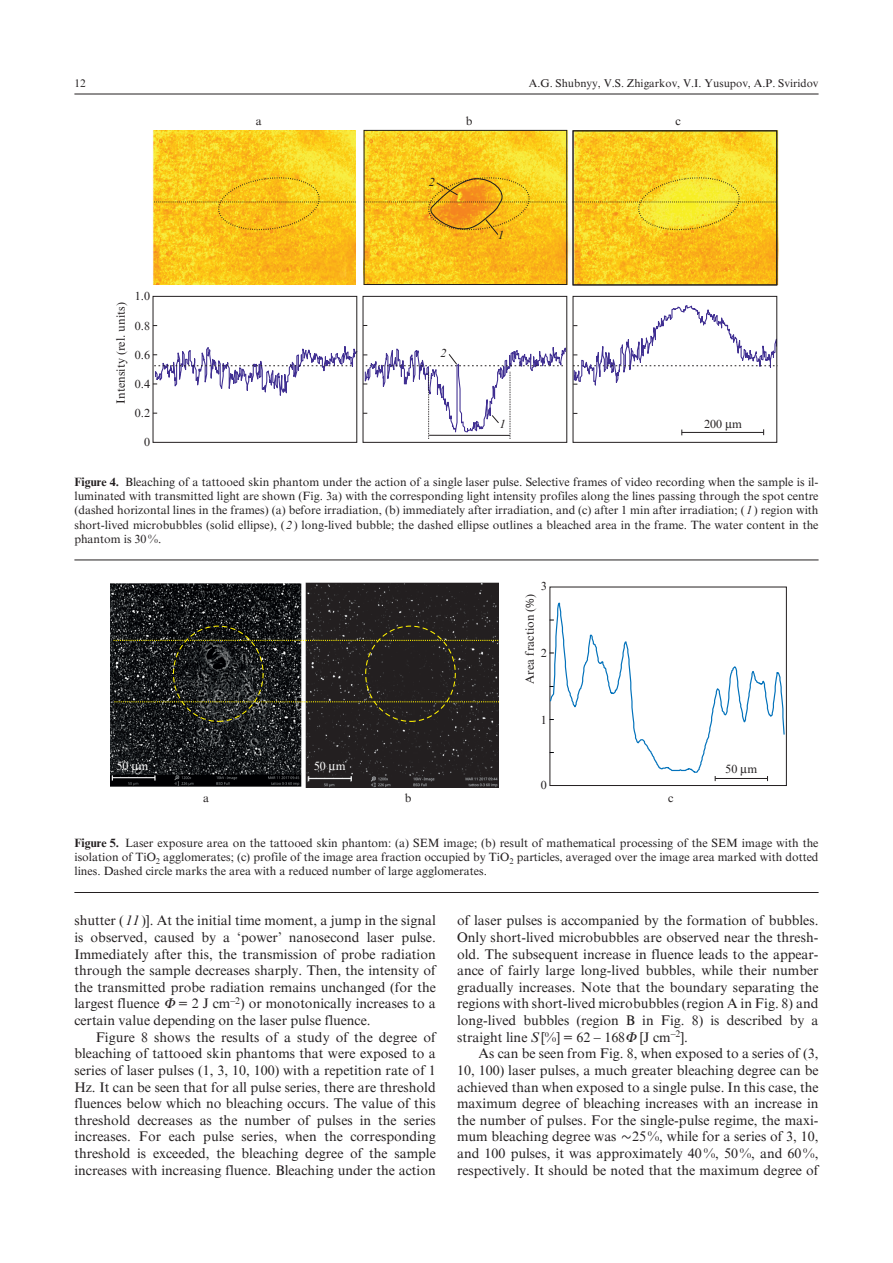
<style>
.page{position:relative;width:893px;height:1263px;background:#fff}
.page>*{position:absolute;margin:0;border:0;box-sizing:border-box;transform-origin:0 0}
.Обычный_с_отступом{font:13.95px/16.6px "Times QE";color:#231f20;text-align:justify}
.Подпись_к_рисунку{font:12px/14.2px "Times QE";color:#231f20;text-align:justify}
.t1{font:12px "Times QE";color:#fff}
.t2{font:12px "Times QE Inclined";color:#231f20}
.t3{font:11.25px "Times QE";color:#231f20}
.s1{font-weight:700}
.s2{font-family:"Times QE Inclined"}
.s3{font-family:"Myriad Pro"}
</style>
<div class="page">
<hr style="left:74px;top:94px;width:745px;height:1px;background:#231f20">
<hr style="left:74px;top:559px;width:745px;height:1px;background:#231f20">
<img style="left:152px;top:130px;width:626px;height:155px">
<div style="left:357px;top:128px;width:6px;height:159px;background:#fff"></div>
<div style="left:573px;top:130px;width:204px;height:155px;border:1px solid #231f20"></div>
<div style="left:153px;top:296px;width:204px;height:147px;border:1px solid #231f20"></div>
<div style="left:363px;top:296px;width:204px;height:147px;border:1px solid #231f20"></div>
<div style="left:573px;top:296px;width:204px;height:147px;border:1px solid #231f20"></div>
<hr style="left:682px;top:432px;width:82px;height:1px;background:#231f20">
<svg style="left:573px;top:304px;width:205px;height:85px"></svg>
<svg style="left:153px;top:336px;width:413px;height:103px"></svg>
<svg style="left:154px;top:175px;width:203px;height:59px;background:#f6c61d"></svg>
<svg style="left:366px;top:175px;width:199px;height:62px;background:#f2bb1c"></svg>
<svg style="left:573px;top:175px;width:204px;height:59px;background:#f3d226"></svg>
<div style="left:364px;top:130px;width:203px;height:155px;border:1px solid #231f20"></div>
<hr style="left:74px;top:892px;width:745px;height:1px;background:#231f20">
<div style="left:549px;top:587px;width:238px;height:199px;border:1px solid #231f20"></div>
<img style="left:111px;top:584px;width:191px;height:203px">
<img style="left:306px;top:583px;width:192px;height:205px">
<hr style="left:112px;top:777px;width:43px;height:1px;background:#fff">
<svg style="left:114px;top:640px;width:384px;height:1px"></svg>
<svg style="left:114px;top:701px;width:385px;height:1px"></svg>
<hr style="left:309px;top:778px;width:42px;height:1px;background:#fff">
<svg style="left:132px;top:764px;width:6px;height:8px"></svg>
<svg style="left:329px;top:764px;width:7px;height:9px"></svg>
<svg style="left:549px;top:602px;width:236px;height:179px"></svg>
<p class="t3" style="left:74px;top:77px;width:13px">12</p>
<p class="t3" style="left:529px;top:77px;width:291px">A.G. Shubnyy, V.S. Zhigarkov, V.I. Yusupov, A.P. Sviridov</p>
<p class="Подпись_к_рисунку" style="left:256px;top:114px;width:7px">a</p>
<p class="Подпись_к_рисунку" style="left:466px;top:114px;width:8px">b</p>
<p class="Подпись_к_рисунку" style="left:675px;top:114px;width:7px">c</p>
<p class="Подпись_к_рисунку" style="left:135px;top:289px;width:17px">1.0</p>
<p class="Подпись_к_рисунку" style="left:114px;top:404px;width:103px;rotate:-90deg">Intensity (rel. units)</p>
<p class="Подпись_к_рисунку" style="left:135px;top:318px;width:17px">0.8</p>
<p class="Подпись_к_рисунку" style="left:135px;top:347px;width:17px">0.6</p>
<p class="Подпись_к_рисунку" style="left:135px;top:377px;width:17px">0.4</p>
<p class="Подпись_к_рисунку" style="left:135px;top:406px;width:17px">0.2</p>
<p class="Подпись_к_рисунку" style="left:144px;top:435px;width:7px">0</p>
<p class="t2" style="left:429px;top:175px;width:7px">2</p>
<p class="t2" style="left:440px;top:346px;width:7px">2</p>
<p class="t2" style="left:498px;top:228px;width:7px">1</p>
<p class="t2" style="left:499px;top:418px;width:7px">1</p>
<p class="Подпись_к_рисунку" style="left:704px;top:416px;width:40px">200 m</p>
<p class="Подпись_к_рисунку" style="left:74px;top:475px;width:746px"><span class="s1">Figure 4.</span> Bleaching of a tattooed skin phantom under the action of a single laser pulse. Selective frames of video recording when the sample is il&shy;luminated with transmitted light are shown (Fig. 3a) with the corresponding light intensity profiles along the lines passing through the spot centre (dashed horizontal lines in the frames) (a) before irradiation, (b) immediately after irradiation, and (c) after 1 min after irradiation; ( <span class="s2">1</span>) region with short-lived microbubbles (solid ellipse), (<span class="s2">2</span>) long-lived bubble; the dashed ellipse outlines a bleached area in the frame. The water content in the phantom is 30%.</p>
<p class="Подпись_к_рисунку" style="left:541px;top:579px;width:7px">3</p>
<p class="Подпись_к_рисунку" style="left:523px;top:684px;width:91px;rotate:-90deg">Area fraction (<span class="s3">%</span>)</p>
<p class="Подпись_к_рисунку" style="left:541px;top:645px;width:7px">2</p>
<p class="Подпись_к_рисунку" style="left:541px;top:713px;width:7px">1</p>
<p class="t1" style="left:117px;top:759px;width:33px">50 m</p>
<p class="t1" style="left:314px;top:760px;width:33px">50 m</p>
<p class="Подпись_к_рисунку" style="left:725px;top:762px;width:33px">50 m</p>
<p class="Подпись_к_рисунку" style="left:668px;top:791px;width:7px">c</p>
<p class="Подпись_к_рисунку" style="left:541px;top:778px;width:7px">0</p>
<p class="Подпись_к_рисунку" style="left:203px;top:791px;width:7px">a</p>
<p class="Подпись_к_рисунку" style="left:405px;top:791px;width:8px">b</p>
<p class="Подпись_к_рисунку" style="left:74px;top:836px;width:746px"><span class="s1">Figure 5.</span> Laser exposure area on the tattooed skin phantom: (a) SEM image; (b) result of mathematical processing of the SEM image with the isolation of TiO<sub>2</sub> agglomerates; (c) profile of the image area fraction occupied by TiO<sub>2</sub> particles, averaged over the image area marked with dotted lines. Dashed circle marks the area with a reduced number of large agglomerates.</p>
<p class="Обычный_с_отступом" style="left:74px;top:912px;width:363px">shutter ( <span class="s2">11</span>)]. At the initial time moment, a jump in the signal is observed, caused by a ‘power’ nanosecond laser pulse.<br>Immediately after this, the transmission of probe radiation through the sample decreases sharply. Then, the intensity of the transmitted probe radiation remains unchanged (for the largest fluence</p>
<p class="Обычный_с_отступом" style="left:74px;top:995px;width:363px;text-indent:104px">= 2 J cm<sup>–2</sup>) or monotonically increases to a certain value depending on the laser pulse fluence.</p>
<p class="Обычный_с_отступом" style="left:74px;top:1029px;width:363px;text-indent:21px">Figure 8 shows the results of a study of the degree of bleaching of tattooed skin phantoms that were exposed to a series of laser pulses (1, 3, 10, 100) with a repetition rate of 1<br>Hz. It can be seen that for all pulse series, there are threshold fluences below which no bleaching occurs. The value of this threshold decreases as the number of pulses in the series increases. For each pulse series, when the corresponding threshold is exceeded, the bleaching degree of the sample increases with increasing fluence. Bleaching under the action</p>
<p class="Обычный_с_отступом" style="left:457px;top:912px;width:363px">of laser pulses is accompanied by the formation of bubbles.<br>Only short-lived microbubbles are observed near the thresh&shy;old. The subsequent increase in fluence leads to the appear&shy;ance of fairly large long-lived bubbles, while their number gradually increases. Note that the boundary separating the regions with short-lived microbubbles (region A in Fig. 8) and long-lived bubbles (region B in Fig. 8) is described by a straight line <span class="s2">S</span>[%] = 62 – 168 [J cm<sup>–2</sup>].</p>
<p class="Обычный_с_отступом" style="left:457px;top:1045px;width:363px;text-indent:21px">As can be seen from Fig. 8, when exposed to a series of (3, 10, 100) laser pulses, a much greater bleaching degree can be achieved than when exposed to a single pulse. In this case, the maximum degree of bleaching increases with an increase in the number of pulses. For the single-pulse regime, the maxi&shy;mum bleaching degree was 25%, while for a series of 3, 10, and 100 pulses, it was approximately 40%, 50%, and 60%, respectively. It should be noted that the maximum degree of</p>
</div>
